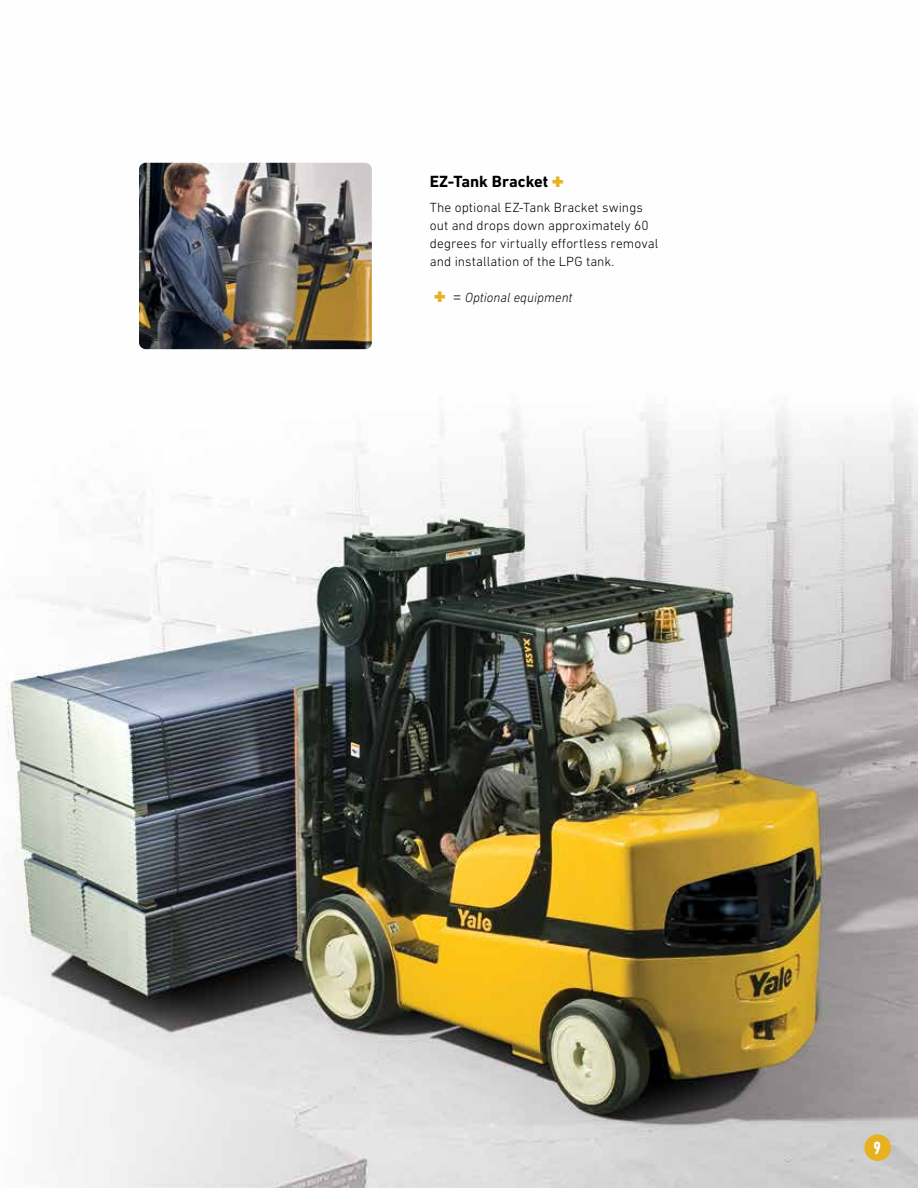
<style>
.page{position:relative;width:918px;height:1188px;background:#fff}
.page>*{position:absolute;margin:0;border:0;box-sizing:border-box;transform-origin:0 0}
.t1{font:700 condensed 18px "DIN Next LT Pro";color:#fff}
.t2{font:700 16.5px "DIN Next LT Pro";color:#000}
.t3{font:300 13.5px/18px "DIN Next LT Pro";letter-spacing:.005em;color:#000}
.t4{font:italic 300 13.5px "DIN Next LT Pro";color:#000}
.s1{color:#e6b222}
.s2{font-size:16.5px}
</style>
<div class="page">
<img style="left:2px;top:162px;width:916px;height:1026px">
<div style="left:864px;top:1134px;width:27px;height:27px;background:#e6b222;border-radius:50%"></div>
<img style="left:139px;top:163px;width:233px;height:186px">
<p class="t2" style="left:430px;top:172px;width:135px">EZ-Tank Bracket <span class="s1">✚</span></p>
<p class="t3" style="left:430px;top:198px;width:230px">The optional EZ-Tank Bracket swings out and drops down approximately 60 degrees for virtually effortless removal and installation of the LPG tank.</p>
<p class="t4" style="left:434px;top:289px;width:140px"><span class="s1">✚</span> <span class="s2">=</span> Optional equipment</p>
<h1 class="t1" style="left:873px;top:1138px;width:9px">9</h1>
</div>
